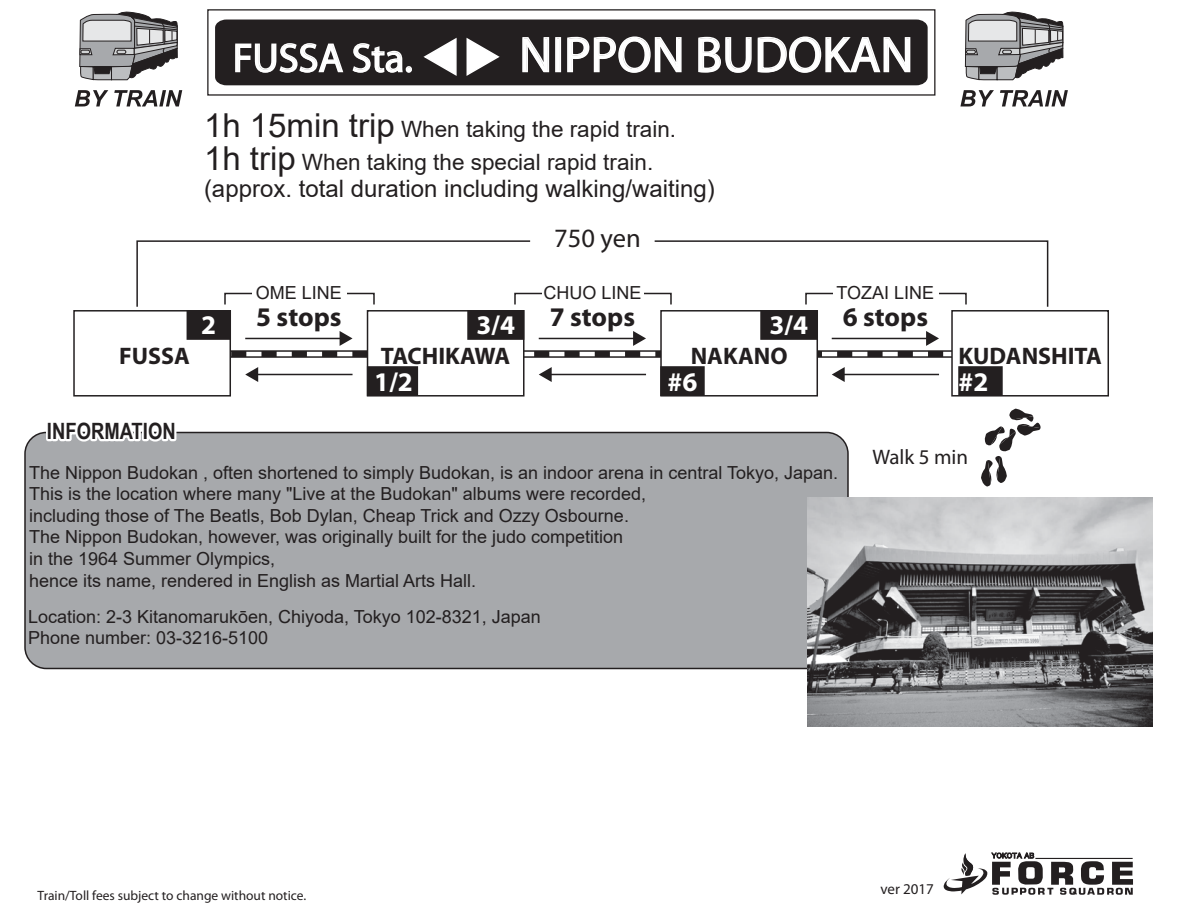
<style>
.page{position:relative;width:1188px;height:918px;background:#fff}
.page>*{position:absolute;margin:0;border:0;box-sizing:border-box;transform-origin:0 0}
.t1{font:49.95px "Myriad Pro";color:#fff}
.t2{font:40.35px "Myriad Pro";color:#fff}
.t3{font:700 27px "Myriad Pro";color:#231f20}
.t4{font:700 27px "Myriad Pro";color:#fff}
.t5{font:26.55px "Myriad Pro";color:#231f20}
.t6{font:24px "Arial";color:#231f20}
.t7{font:700 24px "Myriad Pro";color:#231f20}
.t8{font:22.5px/33px "Arial";color:#231f20}
.t9{font:700 22.5px "Arial Narrow";color:#231f20}
.t10{font:21px "Myriad Pro";color:#231f20}
.t11{font:18px/21.6px "Arial";color:#231f20}
.t12{font:15px "Myriad Pro";color:#231f20}
.t13{font:13.5px "Myriad Pro";color:#231f20}
.s1{font-size:33px}
</style>
<div class="page">
<div style="left:25px;top:433px;width:823px;height:236px;background:#a7a9ac;border-radius:21px"></div>
<div style="left:24px;top:432px;width:825px;height:237px;border:2px solid #231f20;border-radius:21px"></div>
<div style="left:46px;top:421px;width:7px;height:20px;border:4px solid #fff"></div>
<svg style="left:49px;top:421px;width:130px;height:21px"></svg>
<svg style="left:231px;top:350px;width:720px;height:8px;background:#4b4848"></svg>
<svg style="left:231px;top:352px;width:720px;height:4px"></svg>
<svg style="left:944px;top:852px;width:189px;height:43px"></svg>
<div style="left:73px;top:310px;width:158px;height:87px;background:#fff;border:2px solid #231f20"></div>
<div style="left:187px;top:310px;width:44px;height:30px;background:#231f20;border:2px solid #231f20"></div>
<div style="left:660px;top:310px;width:158px;height:87px;background:#fff;border:2px solid #231f20"></div>
<div style="left:660px;top:366px;width:45px;height:30px;background:#231f20;border:2px solid #231f20"></div>
<div style="left:951px;top:310px;width:158px;height:87px;background:#fff;border:2px solid #231f20"></div>
<div style="left:958px;top:366px;width:45px;height:30px;background:#231f20;border:2px solid #231f20"></div>
<div style="left:367px;top:310px;width:158px;height:87px;background:#fff;border:2px solid #231f20"></div>
<div style="left:467px;top:310px;width:57px;height:30px;background:#231f20;border:2px solid #231f20"></div>
<div style="left:367px;top:366px;width:51px;height:30px;background:#231f20;border:2px solid #231f20"></div>
<hr style="left:245px;top:338px;width:97px;height:1px;background:#231f20">
<svg style="left:340px;top:331px;width:13px;height:15px"></svg>
<hr style="left:550px;top:374px;width:96px;height:1px;background:#231f20">
<svg style="left:539px;top:367px;width:13px;height:15px"></svg>
<hr style="left:843px;top:374px;width:96px;height:1px;background:#231f20">
<svg style="left:832px;top:367px;width:13px;height:15px"></svg>
<hr style="left:256px;top:374px;width:97px;height:1px;background:#231f20">
<svg style="left:245px;top:367px;width:13px;height:15px"></svg>
<hr style="left:539px;top:338px;width:96px;height:1px;background:#231f20">
<svg style="left:633px;top:331px;width:13px;height:15px"></svg>
<hr style="left:832px;top:338px;width:96px;height:1px;background:#231f20">
<svg style="left:926px;top:331px;width:13px;height:15px"></svg>
<div style="left:207px;top:9px;width:728px;height:87px;border:1px solid #231f20"></div>
<div style="left:215px;top:20px;width:713px;height:65px;background:#231f20"></div>
<svg style="left:522px;top:36px;width:28px;height:38px"></svg>
<div style="left:555px;top:37px;width:6px;height:35px;border:2px solid #fff"></div>
<svg style="left:566px;top:36px;width:116px;height:38px;background:#555253"></svg>
<svg style="left:697px;top:36px;width:214px;height:38px;background:#545151"></svg>
<svg style="left:234px;top:42px;width:110px;height:31px;background:#5c595a"></svg>
<svg style="left:351px;top:42px;width:53px;height:32px;background:#5d5a5b"></svg>
<div style="left:406px;top:66px;width:6px;height:7px;border:2px solid #fff;border-radius:50%"></div>
<svg style="left:465px;top:37px;width:36px;height:40px"></svg>
<svg style="left:422px;top:37px;width:36px;height:40px"></svg>
<svg style="left:79px;top:11px;width:99px;height:69px;background:#a1a0a2"></svg>
<svg style="left:75px;top:90px;width:33px;height:16px"></svg>
<svg style="left:114px;top:90px;width:68px;height:16px"></svg>
<svg style="left:965px;top:11px;width:98px;height:69px;background:#a0a0a1"></svg>
<svg style="left:960px;top:90px;width:34px;height:16px"></svg>
<svg style="left:1000px;top:90px;width:68px;height:16px"></svg>
<div style="left:760px;top:310px;width:57px;height:30px;background:#231f20;border:2px solid #231f20"></div>
<svg style="left:644px;top:240px;width:405px;height:67px"></svg>
<svg style="left:136px;top:240px;width:406px;height:67px"></svg>
<svg style="left:981px;top:409px;width:60px;height:78px"></svg>
<img style="left:808px;top:497px;width:345px;height:229px">
<h2 class="t2" style="left:233px;top:33px;width:181px">FUSSA Sta.</h2>
<h1 class="t1" style="left:519px;top:24px;width:396px">NIPPON BUDOKAN</h1>
<p class="t8" style="left:204px;top:113px;width:474px"><span class="s1">1h 15min trip</span> When taking the rapid train.<br><span class="s1">1h trip</span> When taking the special rapid train.</p>
<h3 class="t6" style="left:204px;top:173px;width:512px">(approx. total duration including walking/waiting)</h3>
<h3 class="t5" style="left:554px;top:221px;width:88px">750 yen</h3>
<h3 class="t7" style="left:119px;top:340px;width:72px">FUSSA</h3>
<h3 class="t4" style="left:201px;top:308px;width:16px">2</h3>
<p class="t9" style="left:47px;top:414px;width:130px">INFORMATION</p>
<p class="t11" style="left:256px;top:282px;width:88px">OME LINE</p>
<p class="t11" style="left:543px;top:282px;width:100px">CHUO LINE</p>
<p class="t11" style="left:837px;top:282px;width:99px">TOZAI LINE</p>
<h3 class="t3" style="left:256px;top:299px;width:87px">5 stops</h3>
<h3 class="t3" style="left:550px;top:299px;width:87px">7 stops</h3>
<h3 class="t3" style="left:843px;top:299px;width:87px">6 stops</h3>
<h3 class="t4" style="left:476px;top:308px;width:40px">3/4</h3>
<h3 class="t4" style="left:769px;top:308px;width:40px">3/4</h3>
<h3 class="t7" style="left:381px;top:340px;width:131px">TACHIKAWA</h3>
<h3 class="t4" style="left:374px;top:364px;width:40px">1/2</h3>
<h3 class="t7" style="left:691px;top:340px;width:98px">NAKANO</h3>
<h3 class="t4" style="left:668px;top:364px;width:31px">#6</h3>
<h3 class="t7" style="left:959px;top:340px;width:145px">KUDANSHITA</h3>
<h3 class="t4" style="left:959px;top:364px;width:31px">#2</h3>
<p class="t11" style="left:29px;top:461px;width:811px">The Nippon Budokan , often shortened to simply Budokan, is an indoor arena in central Tokyo, Japan.<br>This is the location where many "Live at the Budokan" albums were recorded,<br>including those of The Beatls, Bob Dylan, Cheap Trick and Ozzy Osbourne.<br>The Nippon Budokan, however, was originally built for the judo competition<br>in the 1964 Summer Olympics,<br>hence its name, rendered in English as Martial Arts Hall.</p>
<p class="t11" style="left:28px;top:605px;width:514px">Location: 2-3 Kitanomarukōen, Chiyoda, Tokyo 102-8321, Japan<br>Phone number: 03-3216-5100</p>
<p class="t10" style="left:872px;top:444px;width:97px">Walk 5 min</p>
<p class="t13" style="left:38px;top:887px;width:270px">Train/Toll fees subject to change without notice.</p>
<p class="t12" style="left:880px;top:880px;width:55px">ver 2017</p>
</div>
